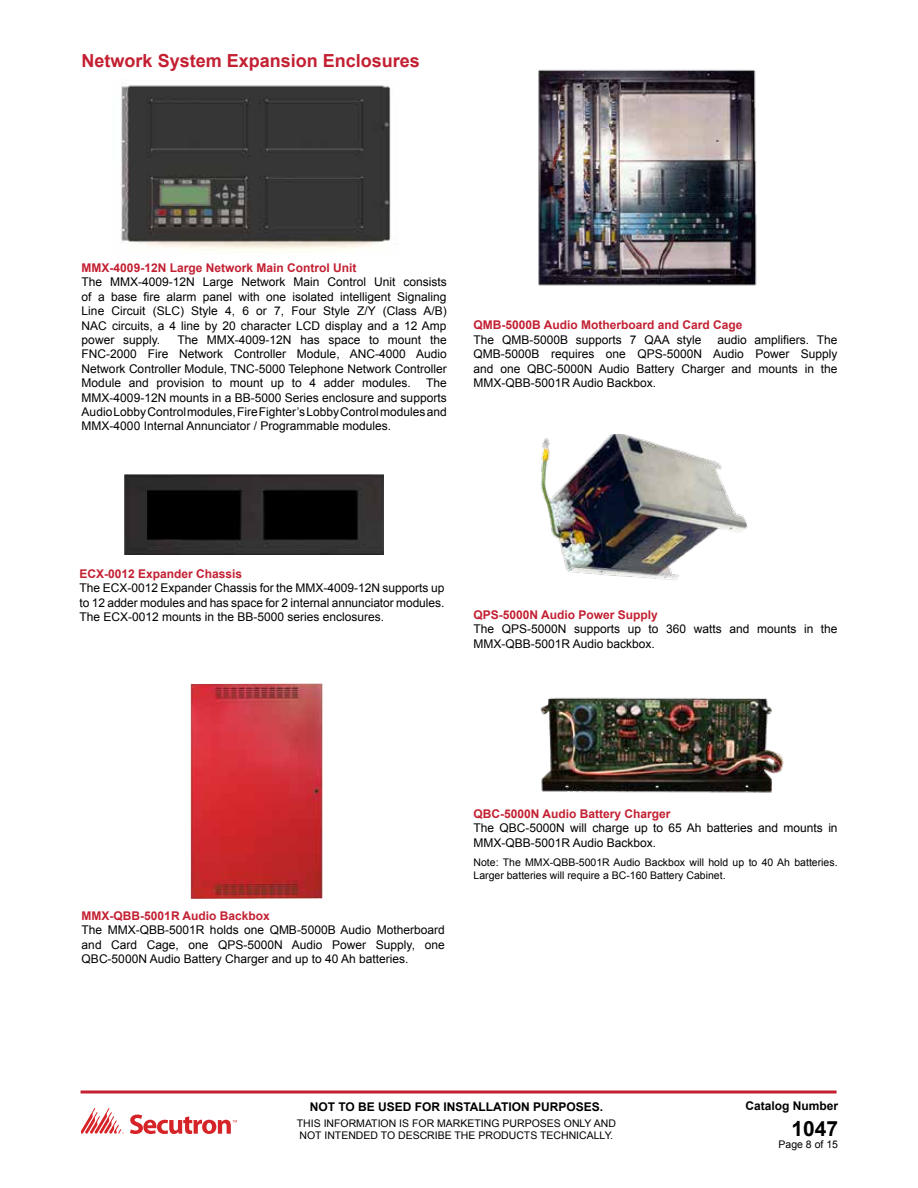
<style>
.page{position:relative;width:918px;height:1188px;background:#fff}
.page>*{position:absolute;margin:0;border:0;box-sizing:border-box;transform-origin:0 0}
.t1{font:700 21px "Arial";color:#000}
.t2{font:700 18px "Arial";color:#c32032}
.t3{font:12px/14.4px "Arial";color:#000;text-align:justify}
.t4{font:700 12px "Arial";color:#c32032}
.t5{font:700 12px "Arial";color:#000}
.t6{font:10.5px/12.6px "Arial";color:#000}
</style>
<div class="page">
<svg style="left:81px;top:1090px;width:756px;height:4px;background:#d15765"></svg>
<svg style="left:130px;top:1115px;width:107px;height:19px"></svg>
<svg style="left:81px;top:1108px;width:43px;height:26px"></svg>
<img style="left:538px;top:69px;width:219px;height:217px">
<img style="left:191px;top:684px;width:131px;height:215px">
<img style="left:540px;top:697px;width:244px;height:96px">
<img style="left:540px;top:435px;width:208px;height:146px">
<img style="left:121px;top:85px;width:270px;height:166px">
<img style="left:125px;top:475px;width:259px;height:80px">
<h2 class="t2" style="left:82px;top:49px;width:340px">Network System Expansion Enclosures</h2>
<p class="t4" style="left:82px;top:260px;width:276px">MMX-4009-12N Large Network Main Control Unit</p>
<p class="t3" style="left:82px;top:275px;width:367px">The MMX-4009-12N Large Network Main Control Unit consists of a base fire alarm panel with one isolated intelligent Signaling Line Circuit (SLC) Style 4, 6 or 7, Four Style Z/Y (Class A/B)<br>NAC circuits, a 4 line by 20 character LCD display and a 12 Amp power supply.</p>
<p class="t3" style="left:82px;top:333px;width:367px;text-indent:96px">The MMX-4009-12N has space to mount the FNC-2000 Fire Network Controller Module, ANC-4000 Audio Network Controller Module, TNC-5000 Telephone Network Controller Module and provision to mount up to 4 adder modules.</p>
<p class="t3" style="left:82px;top:376px;width:367px;text-indent:344px">The MMX-4009-12N mounts in a BB-5000 Series enclosure and supports Audio Lobby Control modules, Fire Fighter’s Lobby Control modules and MMX-4000 Internal Annunciator / Programmable modules.</p>
<p class="t4" style="left:473px;top:317px;width:270px">QMB-5000B Audio Motherboard and Card Cage</p>
<p class="t3" style="left:473px;top:333px;width:230px">The QMB-5000B supports 7 QAA style</p>
<p class="t3" style="left:473px;top:333px;width:366px;text-indent:244px">audio amplifiers. The QMB-5000B requires one QPS-5000N Audio Power Supply and one QBC-5000N Audio Battery Charger and mounts in the MMX-QBB-5001R Audio Backbox.</p>
<p class="t4" style="left:80px;top:566px;width:164px">ECX-0012 Expander Chassis</p>
<p class="t3" style="left:80px;top:581px;width:367px">The ECX-0012 Expander Chassis for the MMX-4009-12N supports up to 12 adder modules and has space for 2 internal annunciator modules.<br>The ECX-0012 mounts in the BB-5000 series enclosures.</p>
<p class="t4" style="left:473px;top:607px;width:186px">QPS-5000N Audio Power Supply</p>
<p class="t3" style="left:473px;top:622px;width:366px">The QPS-5000N supports up to 360 watts and mounts in the<br>MMX-QBB-5001R Audio backbox.</p>
<p class="t4" style="left:82px;top:908px;width:190px">MMX-QBB-5001R Audio Backbox</p>
<p class="t3" style="left:82px;top:923px;width:365px">The MMX-QBB-5001R holds one QMB-5000B Audio Motherboard and Card Cage, one QPS-5000N Audio Power Supply, one QBC-5000N Audio Battery Charger and up to 40 Ah batteries.</p>
<p class="t4" style="left:473px;top:806px;width:198px">QBC-5000N Audio Battery Charger</p>
<p class="t3" style="left:473px;top:821px;width:366px">The QBC-5000N will charge up to 65 Ah batteries and mounts in<br>MMX-QBB-5001R Audio Backbox.</p>
<p class="t6" style="left:473px;top:856px;width:366px">Note: The MMX-QBB-5001R Audio Backbox will hold up to 40 Ah batteries.<br>Larger batteries will require a BC-160 Battery Cabinet.</p>
<p class="t5" style="left:310px;top:1099px;width:295px">NOT TO BE USED FOR INSTALLATION PURPOSES.</p>
<p class="t6" style="left:297px;top:1117px;width:321px">THIS INFORMATION IS FOR MARKETING PURPOSES ONLY AND<br>NOT INTENDED TO DESCRIBE THE PRODUCTS TECHNICALLY.</p>
<p class="t5" style="left:745px;top:1098px;width:94px">Catalog Number</p>
<h1 class="t1" style="left:791px;top:1114px;width:48px">1047</h1>
<p class="t6" style="left:779px;top:1138px;width:61px">Page 8 of 15</p>
</div>
